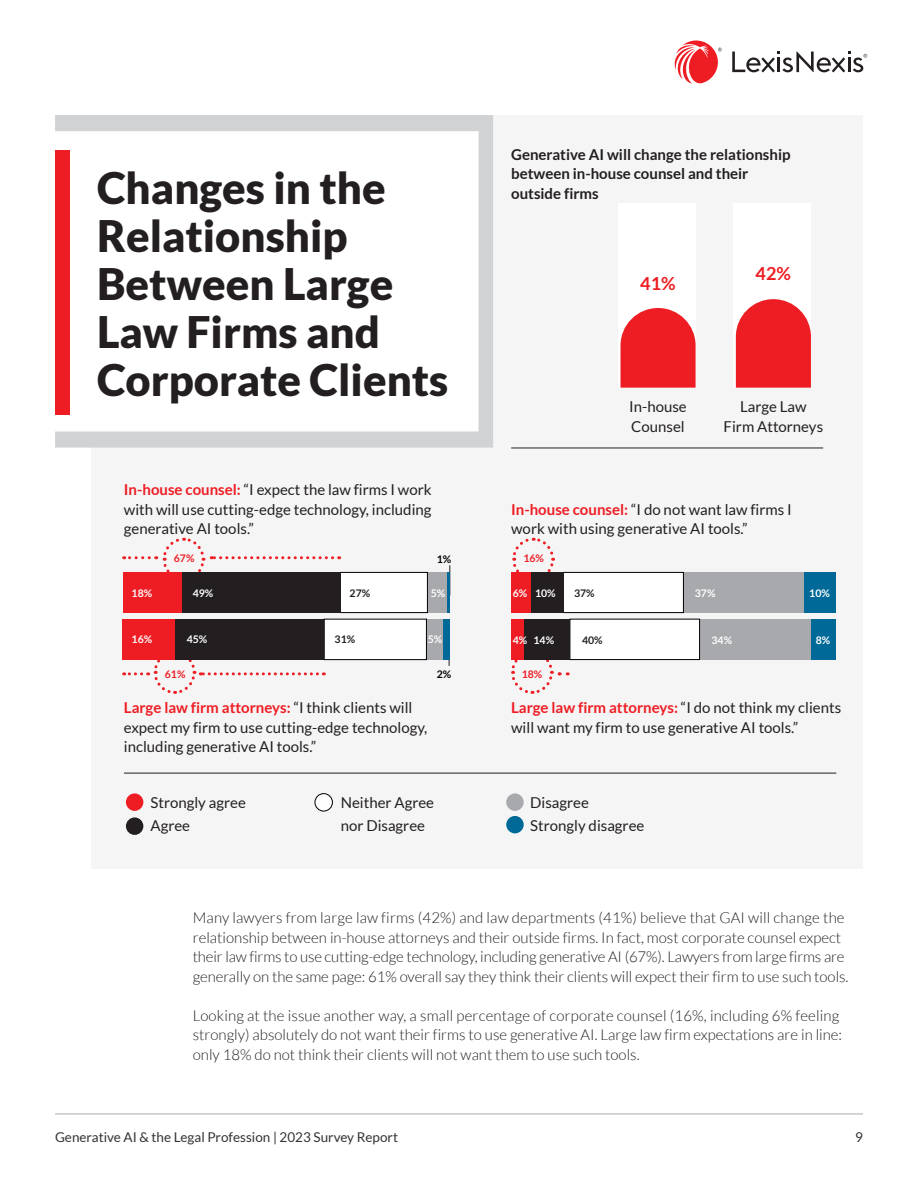
<style>
.page{position:relative;width:918px;height:1188px;background:#fff}
.page>*{position:absolute;margin:0;border:0;box-sizing:border-box;transform-origin:0 0}
.t1{font:900 43.5px/48px "Lato";color:#231f20}
.t2{font:700 18px "Lato";color:#ee1d23}
.t3{font:300 15px/19.5px "Lato";color:#231f20}
.t4{font:15px/19.5px "Lato";color:#231f20}
.t5{font:700 15px/19.5px "Lato";color:#231f20}
.t6{font:13.5px "Lato";color:#333}
.t7{font:700 10.5px "Lato";color:#fff}
.t8{font:700 10.5px "Lato";color:#ee1d23}
.t9{font:700 10.5px "Lato";color:#231f20}
.t10{font:700 10.5px "Lato";color:#000}
.s1{font-weight:700;color:#ee1d23}
</style>
<div class="page">
<hr style="left:55px;top:1114px;width:808px;height:1px;background:#a8a9ad">
<div style="left:92px;top:115px;width:771px;height:753px;background:#f5f5f6"></div>
<div style="left:810px;top:619px;width:26px;height:41px;background:#006997"></div>
<div style="left:700px;top:619px;width:110px;height:41px;background:#a8a9ad"></div>
<div style="left:570px;top:619px;width:130px;height:41px;background:#fff;border:1px solid #000"></div>
<div style="left:524px;top:619px;width:46px;height:41px;background:#231f20"></div>
<div style="left:511px;top:619px;width:13px;height:41px;background:#ee1d23"></div>
<hr style="left:449px;top:636px;width:1px;height:30px;background:#231f20">
<div style="left:443px;top:619px;width:7px;height:41px;background:#006997"></div>
<div style="left:427px;top:619px;width:16px;height:41px;background:#a8a9ad"></div>
<div style="left:324px;top:619px;width:103px;height:41px;background:#fff;border:1px solid #000"></div>
<div style="left:175px;top:619px;width:149px;height:41px;background:#231f20"></div>
<div style="left:122px;top:619px;width:53px;height:41px;background:#ee1d23"></div>
<svg style="left:512px;top:537px;width:43px;height:35px"></svg>
<div style="left:804px;top:572px;width:32px;height:41px;background:#006997"></div>
<div style="left:683px;top:572px;width:121px;height:41px;background:#a8a9ad"></div>
<div style="left:563px;top:572px;width:121px;height:41px;background:#fff;border:1px solid #000"></div>
<div style="left:531px;top:572px;width:32px;height:41px;background:#231f20"></div>
<div style="left:511px;top:572px;width:20px;height:41px;background:#ee1d23"></div>
<hr style="left:124px;top:773px;width:712px;height:1px;background:#231f20">
<hr style="left:511px;top:448px;width:312px;height:1px;background:#231f20">
<svg style="left:732px;top:52px;width:135px;height:20px"></svg>
<svg style="left:674px;top:40px;width:48px;height:44px"></svg>
<svg style="left:55px;top:115px;width:438px;height:333px;fill:#fff"></svg>
<svg style="left:124px;top:672px;width:18px;height:3px"></svg>
<svg style="left:148px;top:660px;width:169px;height:34px"></svg>
<svg style="left:511px;top:660px;width:57px;height:34px"></svg>
<div style="left:126px;top:817px;width:17px;height:18px;background:#231f20;border-radius:50%"></div>
<div style="left:126px;top:793px;width:17px;height:18px;background:#ee1d23;border-radius:50%"></div>
<div style="left:315px;top:794px;width:17px;height:17px;background:#fff;border-radius:50%"></div>
<div style="left:315px;top:793px;width:18px;height:18px;border:1px solid #000;border-radius:50%"></div>
<div style="left:506px;top:793px;width:18px;height:18px;background:#a8a9ad;border-radius:50%"></div>
<div style="left:506px;top:816px;width:18px;height:17px;background:#006997;border-radius:50%"></div>
<div style="left:618px;top:203px;width:78px;height:185px;background:#fff"></div>
<div style="left:733px;top:203px;width:78px;height:185px;background:#fff"></div>
<svg style="left:620px;top:308px;width:76px;height:80px;background:#ef373c"></svg>
<svg style="left:736px;top:299px;width:75px;height:89px;background:#ef3238"></svg>
<hr style="left:449px;top:565px;width:1px;height:31px;background:#231f20">
<hr style="left:447px;top:572px;width:3px;height:41px;background:#006997">
<div style="left:427px;top:572px;width:20px;height:41px;background:#a8a9ad"></div>
<div style="left:340px;top:572px;width:88px;height:41px;background:#fff;border:1px solid #000"></div>
<div style="left:182px;top:572px;width:158px;height:41px;background:#231f20"></div>
<div style="left:124px;top:572px;width:58px;height:41px;background:#ee1d23"></div>
<svg style="left:124px;top:556px;width:25px;height:3px"></svg>
<svg style="left:156px;top:537px;width:177px;height:35px"></svg>
<p class="t1" style="left:97px;top:163px;width:353px">Changes in the<br>Relationship<br>Between Large<br>Law Firms and<br>Corporate Clients</p>
<p class="t4" style="left:124px;top:480px;width:309px;text-align:justify"><span class="s1">In-house counsel:</span> “I expect the law firms I work with will use cutting-edge technology, including generative AI tools.”</p>
<p class="t8" style="left:174px;top:552px;width:22px">67%</p>
<p class="t10" style="left:437px;top:554px;width:16px">1%</p>
<p class="t5" style="left:511px;top:144px;width:281px">Generative AI will change the relationship between in-house counsel and their outside firms</p>
<p class="t2" style="left:640px;top:273px;width:37px">41%</p>
<p class="t2" style="left:756px;top:263px;width:37px">42%</p>
<p class="t4" style="left:629px;top:397px;width:59px">In-house<br>Counsel</p>
<p class="t4" style="left:724px;top:397px;width:101px;text-align:center">Large Law<br>Firm Attorneys</p>
<p class="t4" style="left:511px;top:500px;width:282px"><span class="s1">In-house counsel:</span> “I do not want law firms I work with using generative AI tools.”</p>
<p class="t8" style="left:523px;top:552px;width:22px">16%</p>
<p class="t7" style="left:132px;top:587px;width:22px">18%</p>
<p class="t7" style="left:193px;top:587px;width:22px">49%</p>
<p class="t9" style="left:350px;top:587px;width:22px">27%</p>
<p class="t7" style="left:431px;top:587px;width:16px">5%</p>
<p class="t7" style="left:513px;top:587px;width:16px">6%</p>
<p class="t7" style="left:513px;top:634px;width:16px">4%</p>
<p class="t7" style="left:535px;top:587px;width:22px">10%</p>
<p class="t7" style="left:695px;top:587px;width:22px">37%</p>
<p class="t7" style="left:712px;top:634px;width:22px">34%</p>
<p class="t7" style="left:816px;top:634px;width:16px">8%</p>
<p class="t9" style="left:574px;top:587px;width:22px">37%</p>
<p class="t9" style="left:582px;top:634px;width:22px">40%</p>
<p class="t7" style="left:809px;top:587px;width:22px">10%</p>
<p class="t7" style="left:132px;top:634px;width:22px">16%</p>
<p class="t7" style="left:187px;top:634px;width:22px">45%</p>
<p class="t9" style="left:335px;top:634px;width:22px">31%</p>
<p class="t7" style="left:428px;top:634px;width:16px">5%</p>
<p class="t7" style="left:534px;top:634px;width:22px">14%</p>
<p class="t8" style="left:165px;top:668px;width:22px">61%</p>
<p class="t10" style="left:437px;top:668px;width:16px">2%</p>
<p class="t8" style="left:522px;top:669px;width:22px">18%</p>
<p class="t4" style="left:124px;top:698px;width:305px"><span class="s1">Large law firm attorneys:</span> “I think clients will expect my firm to use cutting-edge technology, including generative AI tools.”</p>
<p class="t4" style="left:511px;top:698px;width:332px"><span class="s1">Large law firm attorneys:</span> “I do not think my clients will want my firm to use generative AI tools.”</p>
<p class="t4" style="left:150px;top:793px;width:97px">Strongly agree</p>
<p class="t4" style="left:150px;top:815px;width:41px">Agree</p>
<p class="t4" style="left:341px;top:791px;width:95px;line-height:22.5px">Neither Agree nor Disagree</p>
<p class="t4" style="left:530px;top:793px;width:60px">Disagree</p>
<p class="t4" style="left:530px;top:815px;width:116px">Strongly disagree</p>
<p class="t3" style="left:193px;top:908px;width:657px">Many lawyers from large law firms (42%) and law departments (41%) believe that GAI will change the relationship between in-house attorneys and their outside firms. In fact, most corporate counsel expect their law firms to use cutting-edge technology, including generative AI (67%). Lawyers from large firms are generally on the same page: 61% overall say they think their clients will expect their firm to use such tools.</p>
<p class="t3" style="left:193px;top:1006px;width:651px">Looking at the issue another way, a small percentage of corporate counsel (16%, including 6% feeling strongly) absolutely do not want their firms to use generative AI. Large law firm expectations are in line: only 18% do not think their clients will not want them to use such tools.</p>
<p class="t6" style="left:55px;top:1129px;width:344px">Generative AI &amp; the Legal Profession | 2023 Survey Report</p>
<p class="t6" style="left:855px;top:1129px;width:9px">9</p>
</div>
